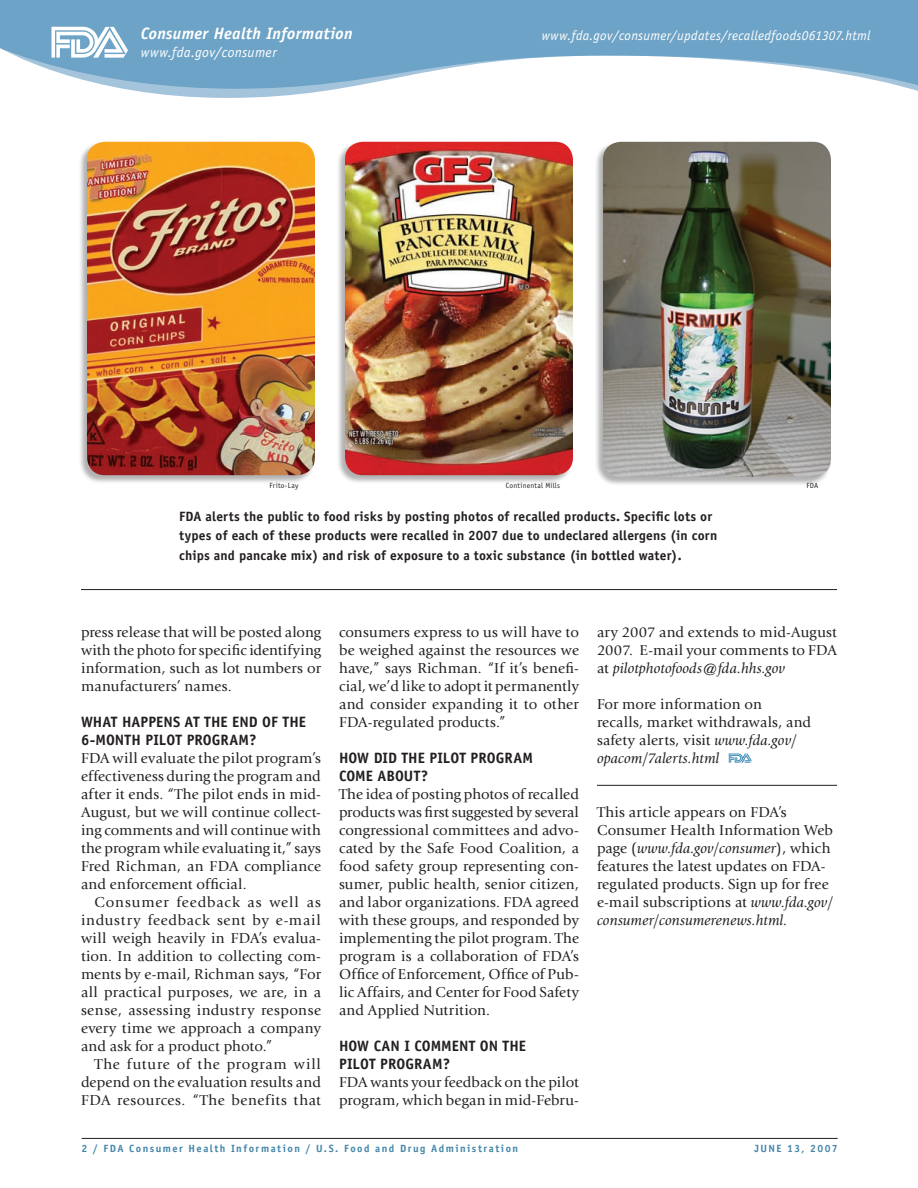
<style>
.page{position:relative;width:918px;height:1188px;background:#fff}
.page>*{position:absolute;margin:0;border:0;box-sizing:border-box;transform-origin:0 0}
.t1{font:italic 700 16.5px "Officina Sans";letter-spacing:.015em;color:#fff}
.Body_Text{font:15px/18px "Giovanni";letter-spacing:.01em;color:#231f20;text-align:justify}
.Sub-Heads{font:700 15px/18px "Officina Sans";letter-spacing:.005em;color:#231f20}
.t2{font:italic 14.25px "Officina Sans";letter-spacing:.025em;color:#fff}
.Photo_Captions{font:700 13.5px/19.5px "Officina Sans";letter-spacing:.01em;color:#231f20}
.t3{font:italic 13.5px "Officina Sans";letter-spacing:.025em;color:#fff}
.t4{font:700 10.5px "Officina Sans";letter-spacing:.14em;color:#4486a8}
.Photo_Credits{font:7.5px "Officina Sans";letter-spacing:.025em;color:#231f20}
.s1{font-style:italic}
</style>
<div class="page">
<svg style="left:125px;top:89px;width:793px;height:9px"></svg>
<svg style="left:0;top:0;width:918px;height:89px;fill:#6da3c6"></svg>
<svg style="left:51px;top:27px;width:76px;height:31px"></svg>
<hr style="left:82px;top:1138px;width:756px;height:1px;background:#231f20">
<svg style="left:729px;top:753px;width:23px;height:10px"></svg>
<hr style="left:597px;top:785px;width:240px;height:1px;background:#231f20">
<div style="left:78px;top:141px;width:237px;height:343px;background:#231f20;opacity:.35"></div>
<img style="left:87px;top:142px;width:228px;height:333px">
<div style="left:336px;top:141px;width:237px;height:343px;background:#231f20;opacity:.35"></div>
<img style="left:345px;top:142px;width:228px;height:333px">
<div style="left:594px;top:141px;width:237px;height:345px;background:#231f20;opacity:.35"></div>
<img style="left:603px;top:142px;width:228px;height:335px">
<hr style="left:81px;top:589px;width:756px;height:1px;background:#231f20">
<p class="t1" style="left:141px;top:23px;width:213px">Consumer Health Information</p>
<p class="t3" style="left:542px;top:28px;width:330px">www.fda.gov/consumer/updates/recalledfoods061307.html</p>
<p class="t2" style="left:141px;top:44px;width:137px">www.fda.gov/consumer</p>
<p class="Photo_Credits" style="left:270px;top:481px;width:30px">Frito-Lay</p>
<p class="Photo_Credits" style="left:506px;top:481px;width:56px">Continental Mills</p>
<p class="Photo_Credits" style="left:806px;top:481px;width:13px">FDA</p>
<p class="Photo_Captions" style="left:179px;top:506px;width:540px">FDA alerts the public to food risks by posting photos of recalled products. Specific lots or types of each of these products were recalled in 2007 due to undeclared allergens (in corn chips and pancake mix) and risk of exposure to a toxic substance (in bottled water).</p>
<p class="Body_Text" style="left:81px;top:623px;width:242px">press release that will be posted along with the photo for specific identifying information, such as lot numbers or manufacturers’ names.</p>
<p class="Sub-Heads" style="left:81px;top:713px;width:84px">What happens</p>
<p class="Sub-Heads" style="left:185px;top:713px;width:57px">at the end</p>
<p class="Sub-Heads" style="left:262px;top:713px;width:36px">of the</p>
<p class="Sub-Heads" style="left:81px;top:731px;width:177px">6-month pilot program?</p>
<p class="Body_Text" style="left:81px;top:749px;width:242px">FDA will evaluate the pilot program’s effectiveness during the program and after it ends. “The pilot ends in mid-August, but we will continue collect&shy;ing comments and will continue with the program while evaluating it,” says Fred Richman, an FDA compliance and enforcement official.</p>
<p class="Body_Text" style="left:81px;top:893px;width:242px;text-indent:14px">Consumer feedback as well as industry feedback sent by e-mail will weigh heavily in FDA’s evalua&shy;tion. In addition to collecting com&shy;ments by e-mail, Richman says, “For all practical purposes, we are, in a sense, assessing industry response every time we approach a company and ask for a product photo.”</p>
<p class="Body_Text" style="left:81px;top:1055px;width:242px;text-indent:14px">The future of the program will depend on the evaluation results and FDA resources. “The benefits that</p>
<p class="Body_Text" style="left:339px;top:623px;width:242px">consumers express to us will have to be weighed against the resources we have,” says Richman. “If it’s benefi&shy;cial, we’d like to adopt it permanently and consider expanding it to other FDA-regulated products.”</p>
<p class="Sub-Heads" style="left:339px;top:749px;width:43px">How did</p>
<p class="Sub-Heads" style="left:339px;top:749px;width:195px;text-indent:62px">the pilot program come about?</p>
<p class="Body_Text" style="left:339px;top:785px;width:242px">The idea of posting photos of recalled products was first suggested by several congressional committees and advo&shy;cated by the Safe Food Coalition, a food safety group representing con&shy;sumer, public health, senior citizen, and labor organizations. FDA agreed with these groups, and responded by implementing the pilot program. The program is a collaboration of FDA’s Office of Enforcement, Office of Pub&shy;lic Affairs, and Center for Food Safety and Applied Nutrition.</p>
<p class="Sub-Heads" style="left:339px;top:1037px;width:44px">How can</p>
<p class="Sub-Heads" style="left:339px;top:1037px;width:179px;text-indent:65px">I comment on the pilot program?</p>
<p class="Body_Text" style="left:339px;top:1073px;width:242px">FDA wants your feedback on the pilot program, which began in mid-Febru-</p>
<p class="Body_Text" style="left:597px;top:623px;width:241px">ary 2007 and extends to mid-August 2007. E-mail your comments to FDA at <span class="s1">pilotphotofoods@fda.hhs.gov</span></p>
<p class="Body_Text" style="left:597px;top:695px;width:216px;text-align:left">For more information on recalls, market withdrawals, and safety alerts, visit <span class="s1">www.fda.gov/ opacom/7alerts.html</span></p>
<p class="Body_Text" style="left:597px;top:803px;width:238px;text-align:left">This article appears on FDA’s Consumer Health Information Web page (<span class="s1">www.fda.gov/consumer</span>), which features the latest updates on FDA&shy;regulated products. Sign up for free e-mail subscriptions at <span class="s1">www.fda.gov/ consumer/consumerenews.html.</span></p>
<p class="t4" style="left:82px;top:1142px;width:438px">2 / FDA Consumer Health Information / U.S. Food and Drug Administration</p>
<p class="t4" style="left:755px;top:1142px;width:85px">JUNE 13, 2007</p>
</div>
